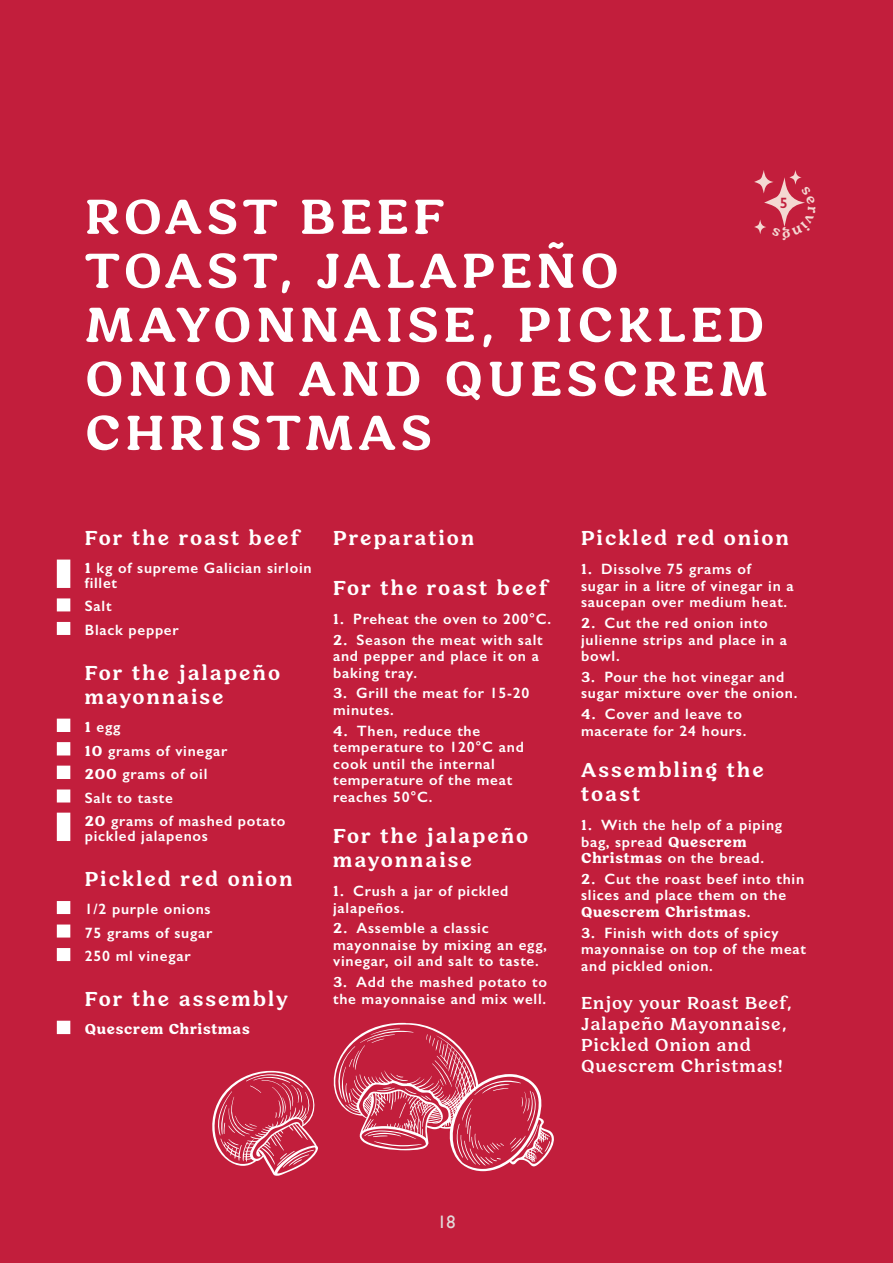
<style>
.page{position:relative;width:893px;height:1263px;background:#c21e3c}
.page>*{position:absolute;margin:0;border:0;box-sizing:border-box;transform-origin:0 0}
.TITULO_-_Recetas{font:700 51px/54px "Hornbill";letter-spacing:.1em;color:#fff}
.titu_03{font:700 21px/24px "Hornbill";letter-spacing:.1em;color:#fff}
.básico_párrafo_desta{font:600 18px/21px "Hornbill";letter-spacing:.05em;color:#fff}
.t1{font:18px "Gill Sans";color:#e2d9d9}
.composition{font:600 15px/16.5px "Gill Sans";letter-spacing:.05em;color:#fff}
.composition-2{font:800 15px "Hornbill";letter-spacing:.05em;color:#fff}
.basico{font:600 15px "Gill Sans";color:#c21e3c}
.s1{font-family:"Hornbill";font-weight:800}
.s2{font-family:"Hornbill";font-weight:700}
</style>
<div class="page">
<div style="left:57px;top:560px;width:13px;height:28px;background:#fff"></div>
<div style="left:57px;top:598px;width:13px;height:13px;background:#fff"></div>
<div style="left:57px;top:622px;width:13px;height:13px;background:#fff"></div>
<div style="left:57px;top:719px;width:13px;height:13px;background:#fff"></div>
<div style="left:57px;top:742px;width:13px;height:13px;background:#fff"></div>
<div style="left:57px;top:766px;width:13px;height:13px;background:#fff"></div>
<div style="left:57px;top:789px;width:13px;height:13px;background:#fff"></div>
<div style="left:57px;top:813px;width:13px;height:28px;background:#fff"></div>
<div style="left:57px;top:901px;width:13px;height:13px;background:#fff"></div>
<div style="left:57px;top:924px;width:13px;height:13px;background:#fff"></div>
<div style="left:57px;top:948px;width:13px;height:13px;background:#fff"></div>
<div style="left:57px;top:1021px;width:13px;height:13px;background:#fff"></div>
<svg style="left:212px;top:1071px;width:106px;height:105px"></svg>
<svg style="left:333px;top:1023px;width:221px;height:148px"></svg>
<svg style="left:754px;top:170px;width:51px;height:64px"></svg>
<p class="TITULO_-_Recetas" style="left:85px;top:187px;width:684px">ROAST BEEF<br>TOAST, JALAPEÑO<br>MAYONNAISE, PICKLED<br>ONION AND QUESCREM<br>CHRISTMAS</p>
<p class="basico" style="left:780px;top:194px;width:9px">5</p>
<p class="titu_03" style="left:85px;top:525px;width:218px">For the roast beef</p>
<p class="composition" style="left:85px;top:560px;width:228px;line-height:15px"><span class="s1">1</span> kg of supreme Galician sirloin fillet</p>
<p class="composition" style="left:85px;top:598px;width:28px">Salt</p>
<p class="composition" style="left:85px;top:621px;width:95px">Black pepper</p>
<p class="titu_03" style="left:85px;top:660px;width:197px">For the jalapeño mayonnaise</p>
<p class="composition" style="left:85px;top:718px;width:37px"><span class="s1">1</span> egg</p>
<p class="composition" style="left:85px;top:742px;width:144px"><span class="s1">10</span> grams of vinegar</p>
<p class="composition" style="left:85px;top:765px;width:124px"><span class="s1">200</span> grams of oil</p>
<p class="composition" style="left:85px;top:789px;width:90px">Salt to taste</p>
<p class="composition" style="left:85px;top:813px;width:202px;line-height:15px"><span class="s1">20</span> grams of mashed potato pickled jalapenos</p>
<p class="titu_03" style="left:85px;top:866px;width:209px">Pickled red onion</p>
<p class="composition" style="left:85px;top:900px;width:127px">1/2 purple onions</p>
<p class="composition" style="left:85px;top:924px;width:129px">75 grams of sugar</p>
<p class="composition" style="left:85px;top:947px;width:107px">250 ml vinegar</p>
<p class="titu_03" style="left:85px;top:986px;width:205px">For the assembly</p>
<p class="composition-2" style="left:85px;top:1019px;width:166px">Quescrem Christmas</p>
<p class="titu_03" style="left:333px;top:525px;width:143px">Preparation</p>
<p class="titu_03" style="left:333px;top:575px;width:218px">For the roast beef</p>
<p class="composition" style="left:333px;top:610px;width:219px"><span class="s2">1.</span> Preheat the oven to 200°C.</p>
<p class="composition" style="left:333px;top:631px;width:211px"><span class="s2">2.</span> Season the meat with salt and pepper and place it on a baking tray.</p>
<p class="composition" style="left:333px;top:685px;width:198px"><span class="s2">3.</span> Grill the meat for 15-20 minutes.</p>
<p class="composition" style="left:333px;top:722px;width:192px"><span class="s2">4.</span> Then, reduce the temperature to 120°C and cook until the internal temperature of the meat reaches 50°C.</p>
<p class="titu_03" style="left:333px;top:823px;width:197px">For the jalapeño mayonnaise</p>
<p class="composition" style="left:333px;top:882px;width:177px"><span class="s2">1.</span> Crush a jar of pickled jalapeños.</p>
<p class="composition" style="left:333px;top:920px;width:215px"><span class="s2">2.</span> Assemble a classic mayonnaise by mixing an egg, vinegar, oil and salt to taste.</p>
<p class="composition" style="left:333px;top:973px;width:215px"><span class="s2">3.</span> Add the mashed potato to the mayonnaise and mix well.</p>
<p class="titu_03" style="left:581px;top:525px;width:209px">Pickled red onion</p>
<p class="composition" style="left:581px;top:561px;width:214px"><span class="s2">1.</span> Dissolve 75 grams of<br>sugar in a litre of vinegar in a saucepan over medium heat.</p>
<p class="composition" style="left:581px;top:615px;width:207px"><span class="s2">2.</span> Cut the red onion into julienne strips and place in a bowl.</p>
<p class="composition" style="left:581px;top:668px;width:218px"><span class="s2">3.</span> Pour the hot vinegar and sugar mixture over the onion.</p>
<p class="composition" style="left:581px;top:706px;width:167px"><span class="s2">4.</span> Cover and leave to macerate for 24 hours.</p>
<p class="titu_03" style="left:581px;top:757px;width:184px">Assembling the toast</p>
<p class="composition" style="left:581px;top:816px;width:203px"><span class="s2">1.</span> With the help of a piping bag, spread <span class="s1">Quescrem<br>Christmas</span> on the bread.</p>
<p class="composition" style="left:581px;top:870px;width:225px"><span class="s2">2.</span> Cut the roast beef into thin slices and place them on the<br><span class="s1">Quescrem Christmas</span>.</p>
<p class="composition" style="left:581px;top:924px;width:226px"><span class="s2">3.</span> Finish with dots of spicy mayonnaise on top of the meat and pickled onion.</p>
<p class="básico_párrafo_desta" style="left:581px;top:991px;width:212px">Enjoy your Roast Beef,<br>Jalapeño Mayonnaise,<br>Pickled Onion and<br>Quescrem Christmas!</p>
<p class="t1" style="left:437px;top:1211px;width:19px">18</p>
</div>
